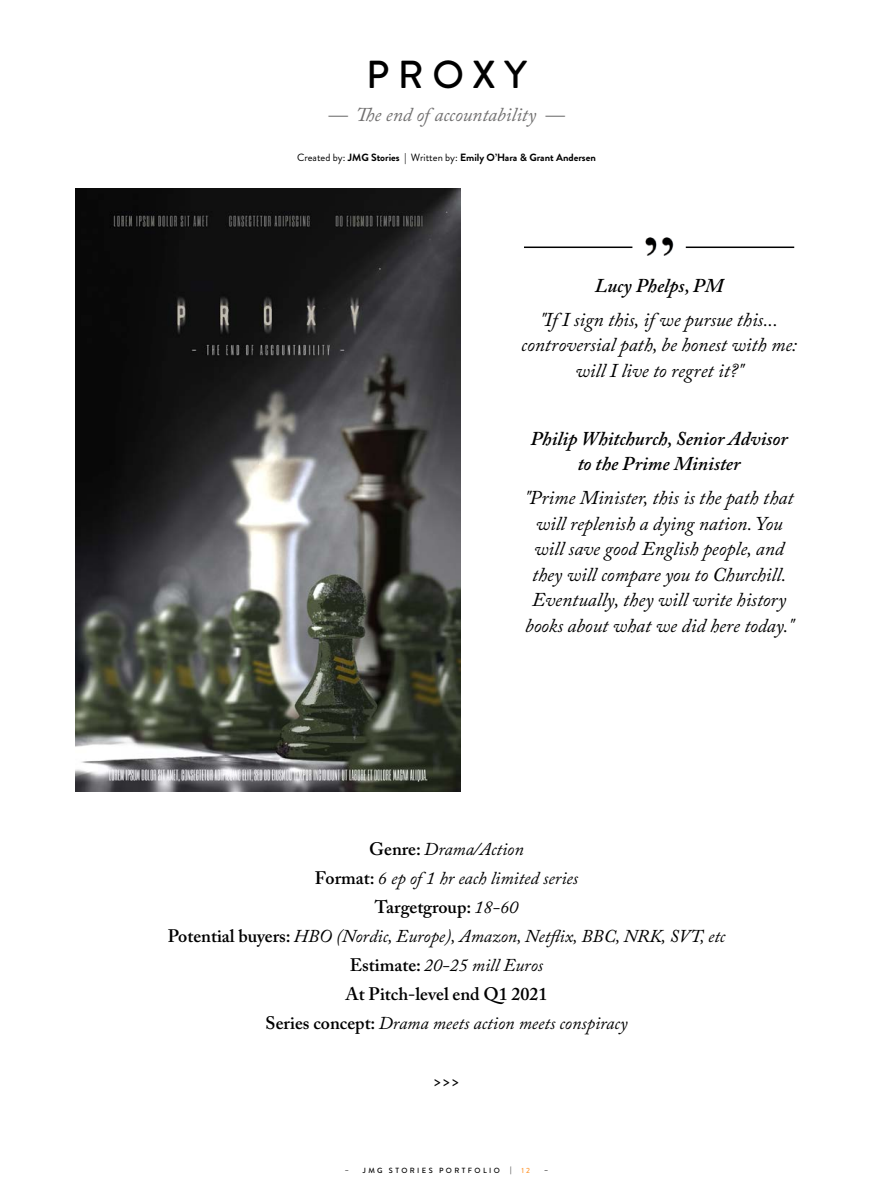
<style>
.page{position:relative;width:893px;height:1191px;background:#fff}
.page>*{position:absolute;margin:0;border:0;box-sizing:border-box;transform-origin:0 0}
.t1{font:500 39px "Brandon Grotesque";letter-spacing:.22em;color:#000}
.t2{font:italic 19.5px/25.5px "Adobe Caslon Pro";color:#000;text-align:center}
.t3{font:italic 600 19.5px/25.5px "Adobe Caslon Pro";color:#000;text-align:center}
.t4{font:italic 19.5px "Adobe Caslon Pro";color:#706f6f}
.t5{font:italic 18px/28.8px "Adobe Caslon Pro";color:#000;text-align:center}
.t6{font:600 18px "Adobe Caslon Pro";color:#000}
.t7{font:700 10.5px "Brandon Grotesque";color:#000}
.t8{font:500 7.5px "Brandon Grotesque";letter-spacing:.32em;color:#000}
.t9{font:500 7.5px "Brandon Grotesque";color:#ff9934}
.s1{font-weight:400}
.s2{font-weight:600;font-style:normal}
</style>
<div class="page">
<img style="left:645px;top:237px;width:28px;height:19px">
<hr style="left:524px;top:246px;width:108px;height:2px;background:#000">
<hr style="left:686px;top:246px;width:108px;height:2px;background:#000">
<img style="left:76px;top:188px;width:385px;height:603px">
<h1 class="t1" style="left:366px;top:48px;width:162px">PROXY</h1>
<p class="t4" style="left:328px;top:103px;width:238px">— The end of accountability —</p>
<p class="t7" style="left:297px;top:150px;width:300px"><span class="s1">Created by:</span> JMG Stories | <span class="s1">Written by:</span> Emily O’Hara &amp; Grant Andersen</p>
<p class="t3" style="left:595px;top:272px;width:130px">Lucy Phelps, PM</p>
<p class="t2" style="left:521px;top:306px;width:277px">"If I sign this, if we pursue this... controversial path, be honest with me: will I live to regret it?"</p>
<p class="t3" style="left:530px;top:425px;width:259px">Philip Whitchurch, Senior Advisor to the Prime Minister</p>
<p class="t2" style="left:525px;top:485px;width:270px">"Prime Minister, this is the path that will replenish a dying nation. You will save good English people, and they will compare you to Churchill.<br>Eventually, they will write history books about what we did here today."</p>
<p class="t5" style="left:168px;top:835px;width:559px"><span class="s2">Genre:</span> Drama/Action<br><span class="s2">Format:</span> 6 ep of 1 hr each limited series<br><span class="s2">Targetgroup:</span> 18-60<br><span class="s2">Potential buyers:</span> HBO (Nordic, Europe), Amazon, Netflix, BBC, NRK, SVT, etc <span class="s2">Estimate:</span> 20-25 mill Euros<br><span class="s2">At Pitch-level end Q1 2021<br>Series concept:</span> Drama meets action meets conspiracy</p>
<p class="t6" style="left:433px;top:1069px;width:28px">&gt;&gt;&gt;</p>
<p class="t8" style="left:345px;top:1165px;width:157px">– JMG STORIES PORTFOLIO</p>
<p class="t8" style="left:510px;top:1165px;width:3px">|</p>
<p class="t9" style="left:521px;top:1165px;width:10px">1 2</p>
<p class="t8" style="left:544px;top:1165px;width:6px">–</p>
</div>
